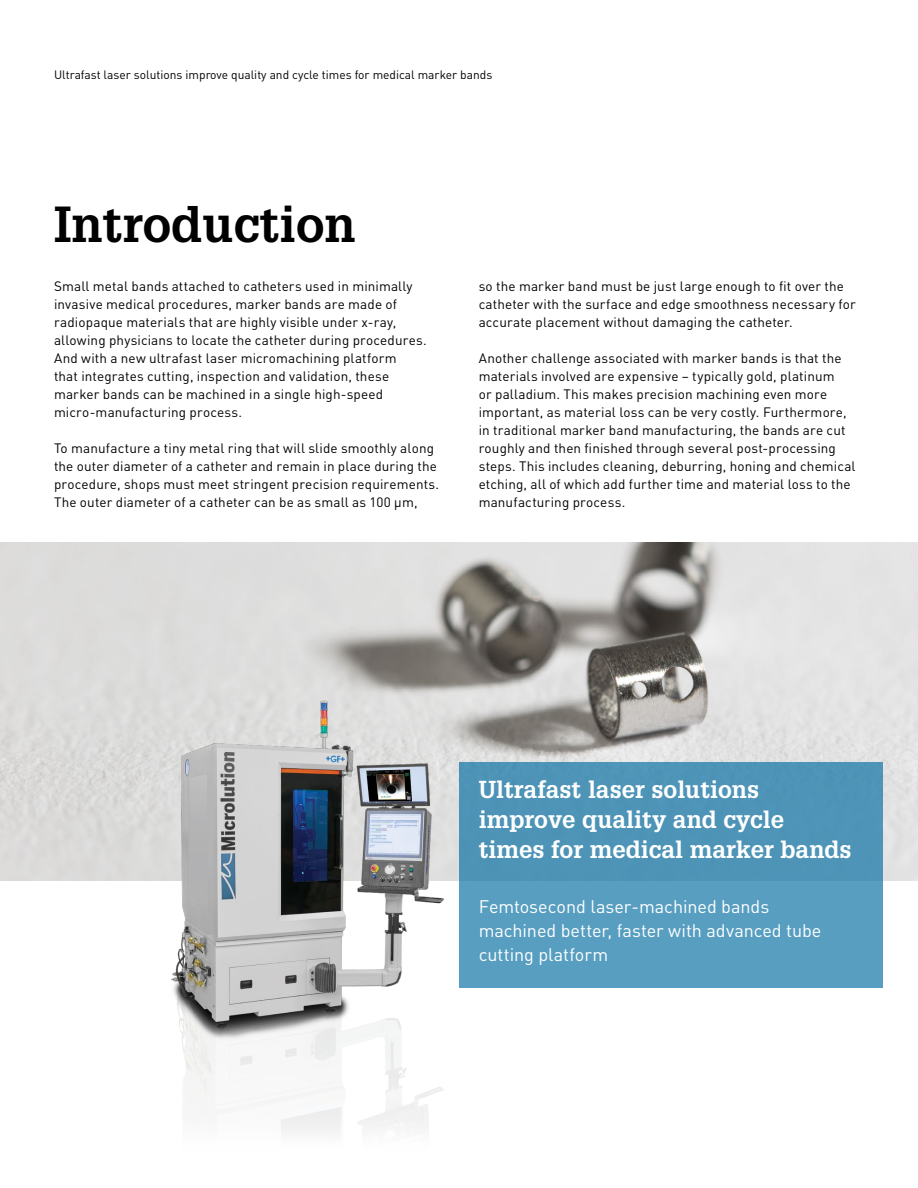
<style>
.page{position:relative;width:918px;height:1188px;background:#fff}
.page>*{position:absolute;margin:0;border:0;box-sizing:border-box;transform-origin:0 0}
.t1{font:700 49.5px "Glypha LT Pro";color:#000}
.t2{font:700 24px/30px "Glypha LT Pro";color:#fff}
.t3{font:18px/24px "DIN";letter-spacing:-.005em;color:#fff}
.t4{font:13.5px/18px "DIN";letter-spacing:.01em;color:#000}
.t5{font:12px "DIN";color:#000}
</style>
<div class="page">
<img style="left:0;top:542px;width:918px;height:338px">
<img style="left:113px;top:696px;width:419px;height:436px">
<div style="left:460px;top:763px;width:423px;height:225px;background:#4e95b9"></div>
<p class="t5" style="left:54px;top:68px;width:440px">Ultrafast laser solutions improve quality and cycle times for medical marker bands</p>
<h1 class="t1" style="left:54px;top:193px;width:303px">Introduction</h1>
<p class="t4" style="left:54px;top:277px;width:374px">Small metal bands attached to catheters used in minimally invasive medical procedures, marker bands are made of radiopaque materials that are highly visible under x-ray, allowing physicians to locate the catheter during procedures.<br>And with a new ultrafast laser micromachining platform<br>that integrates cutting, inspection and validation, these marker bands can be machined in a single high-speed micro-manufacturing process.</p>
<p class="t4" style="left:54px;top:439px;width:387px">To manufacture a tiny metal ring that will slide smoothly along the outer diameter of a catheter and remain in place during the procedure, shops must meet stringent precision requirements.<br>The outer diameter of a catheter can be as small as 100 μm,</p>
<p class="t4" style="left:479px;top:277px;width:379px">so the marker band must be just large enough to fit over the catheter with the surface and edge smoothness necessary for accurate placement without damaging the catheter.</p>
<p class="t4" style="left:479px;top:349px;width:378px">Another challenge associated with marker bands is that the materials involved are expensive – typically gold, platinum<br>or palladium. This makes precision machining even more important, as material loss can be very costly. Furthermore, in traditional marker band manufacturing, the bands are cut roughly and then finished through several post-processing steps. This includes cleaning, deburring, honing and chemical etching, all of which add further time and material loss to the manufacturing process.</p>
<h2 class="t2" style="left:479px;top:774px;width:374px">Ultrafast laser solutions improve quality and cycle times for medical marker bands</h2>
<h3 class="t3" style="left:479px;top:894px;width:344px">Femtosecond laser-machined bands machined better, faster with advanced tube cutting platform</h3>
</div>
